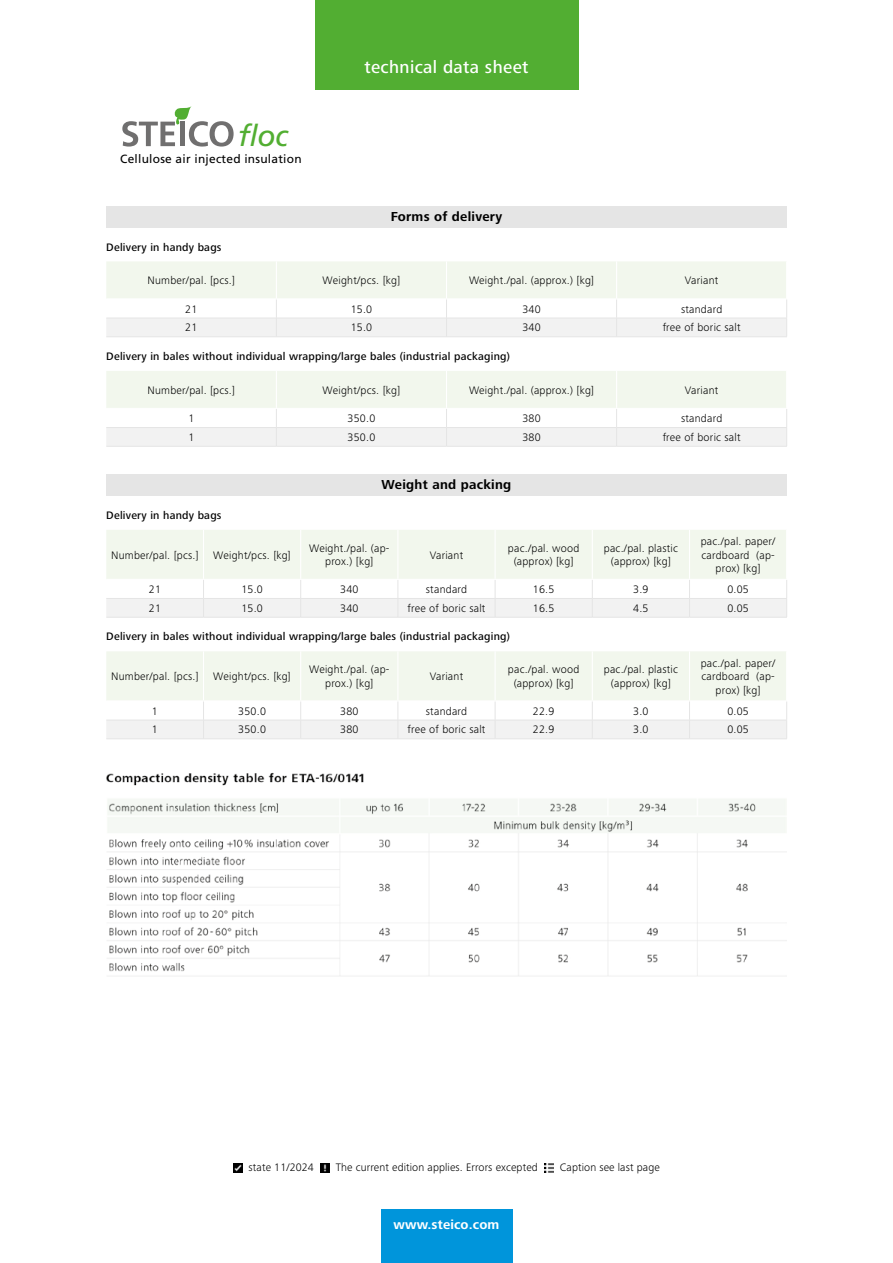
<style>
.page{position:relative;width:893px;height:1263px;background:#fff}
.page>*{position:absolute;margin:0;border:0;box-sizing:border-box;transform-origin:0 0}
.t1{font:italic 29.7px "Frutiger";color:#52ae32}
.t2{font:500 18px "Frutiger Next LTW1 G";letter-spacing:.02em;color:#fff}
.t3{font:700 13.5px "Frutiger Next LTW1 G";letter-spacing:.02em;color:#000}
.t4{font:700 13.5px "Frutiger Next LTW1 G";letter-spacing:.01em;color:#fff}
.t5{font:12px "Frutiger";letter-spacing:.02em;color:#000}
.t6{font:300 11.25px/13.5px "Frutiger Next LTW1 G";letter-spacing:.02em;color:#000;text-align:center}
.t7{font:500 11.25px "Frutiger Next LTW1 G";letter-spacing:.02em;color:#000}
</style>
<div class="page">
<svg style="left:122px;top:106px;width:112px;height:41px"></svg>
<div style="left:106px;top:206px;width:681px;height:21px;background:#e5e5e5"></div>
<svg style="left:106px;top:261px;width:681px;height:75px"></svg>
<hr style="left:106px;top:336px;width:170px;height:1px;background:#e5e5e5">
<hr style="left:276px;top:336px;width:170px;height:1px;background:#e5e5e5">
<hr style="left:446px;top:336px;width:171px;height:1px;background:#e5e5e5">
<hr style="left:617px;top:336px;width:170px;height:1px;background:#e5e5e5">
<svg style="left:106px;top:371px;width:681px;height:75px"></svg>
<hr style="left:106px;top:446px;width:170px;height:1px;background:#e5e5e5">
<hr style="left:276px;top:446px;width:170px;height:1px;background:#e5e5e5">
<hr style="left:446px;top:446px;width:171px;height:1px;background:#e5e5e5">
<hr style="left:617px;top:446px;width:170px;height:1px;background:#e5e5e5">
<div style="left:106px;top:475px;width:681px;height:21px;background:#e5e5e5"></div>
<svg style="left:106px;top:530px;width:681px;height:87px"></svg>
<hr style="left:106px;top:617px;width:97px;height:1px;background:#e5e5e5">
<hr style="left:203px;top:617px;width:98px;height:1px;background:#e5e5e5">
<hr style="left:301px;top:617px;width:97px;height:1px;background:#e5e5e5">
<hr style="left:398px;top:617px;width:97px;height:1px;background:#e5e5e5">
<hr style="left:495px;top:617px;width:97px;height:1px;background:#e5e5e5">
<hr style="left:592px;top:617px;width:97px;height:1px;background:#e5e5e5">
<hr style="left:689px;top:617px;width:98px;height:1px;background:#e5e5e5">
<svg style="left:106px;top:651px;width:681px;height:87px"></svg>
<hr style="left:106px;top:738px;width:97px;height:1px;background:#e5e5e5">
<hr style="left:203px;top:738px;width:98px;height:1px;background:#e5e5e5">
<hr style="left:301px;top:738px;width:97px;height:1px;background:#e5e5e5">
<hr style="left:398px;top:738px;width:97px;height:1px;background:#e5e5e5">
<hr style="left:495px;top:738px;width:97px;height:1px;background:#e5e5e5">
<hr style="left:592px;top:738px;width:97px;height:1px;background:#e5e5e5">
<hr style="left:689px;top:738px;width:98px;height:1px;background:#e5e5e5">
<img style="left:106px;top:772px;width:681px;height:204px">
<div style="left:315px;top:0;width:263px;height:89px;background:#52ae32"></div>
<div style="left:381px;top:1210px;width:131px;height:53px;background:#0095db"></div>
<svg style="left:233px;top:1163px;width:9px;height:9px"></svg>
<svg style="left:320px;top:1163px;width:10px;height:9px"></svg>
<svg style="left:544px;top:1163px;width:10px;height:9px"></svg>
<h1 class="t1" style="left:238px;top:119px;width:52px">floc</h1>
<p class="t5" style="left:120px;top:151px;width:183px">Cellulose air injected insulation</p>
<h2 class="t2" style="left:364px;top:56px;width:166px">technical data sheet</h2>
<p class="t3" style="left:391px;top:209px;width:113px">Forms of delivery</p>
<p class="t7" style="left:106px;top:240px;width:117px">Delivery in handy bags</p>
<p class="t6" style="left:148px;top:274px;width:89px">Number/pal. [pcs.]</p>
<p class="t6" style="left:323px;top:274px;width:79px">Weight/pcs. [kg]</p>
<p class="t6" style="left:469px;top:274px;width:127px">Weight./pal. (approx.) [kg]</p>
<p class="t6" style="left:685px;top:274px;width:35px">Variant</p>
<p class="t6" style="left:185px;top:302px;width:14px">21</p>
<p class="t6" style="left:351px;top:302px;width:23px">15.0</p>
<p class="t6" style="left:522px;top:302px;width:20px">340</p>
<p class="t6" style="left:681px;top:302px;width:43px">standard</p>
<p class="t6" style="left:185px;top:321px;width:14px">21</p>
<p class="t6" style="left:351px;top:321px;width:23px">15.0</p>
<p class="t6" style="left:522px;top:321px;width:20px">340</p>
<p class="t6" style="left:663px;top:321px;width:79px">free of boric salt</p>
<p class="t7" style="left:106px;top:350px;width:405px">Delivery in bales without individual wrapping/large bales (industrial packaging)</p>
<p class="t6" style="left:148px;top:383px;width:89px">Number/pal. [pcs.]</p>
<p class="t6" style="left:323px;top:383px;width:79px">Weight/pcs. [kg]</p>
<p class="t6" style="left:469px;top:383px;width:127px">Weight./pal. (approx.) [kg]</p>
<p class="t6" style="left:685px;top:383px;width:35px">Variant</p>
<p class="t6" style="left:188px;top:411px;width:7px">1</p>
<p class="t6" style="left:348px;top:411px;width:29px">350.0</p>
<p class="t6" style="left:522px;top:411px;width:20px">380</p>
<p class="t6" style="left:681px;top:411px;width:43px">standard</p>
<p class="t6" style="left:188px;top:430px;width:7px">1</p>
<p class="t6" style="left:348px;top:430px;width:29px">350.0</p>
<p class="t6" style="left:522px;top:430px;width:20px">380</p>
<p class="t6" style="left:663px;top:430px;width:79px">free of boric salt</p>
<p class="t3" style="left:382px;top:477px;width:131px">Weight and packing</p>
<p class="t7" style="left:106px;top:509px;width:117px">Delivery in handy bags</p>
<p class="t6" style="left:111px;top:548px;width:89px">Number/pal. [pcs.]</p>
<p class="t6" style="left:213px;top:548px;width:79px">Weight/pcs. [kg]</p>
<p class="t6" style="left:309px;top:541px;width:82px">Weight./pal. (ap&shy;prox.) [kg]</p>
<p class="t6" style="left:430px;top:548px;width:35px">Variant</p>
<p class="t6" style="left:508px;top:541px;width:73px">pac./pal. wood (approx) [kg]</p>
<p class="t6" style="left:604px;top:541px;width:76px">pac./pal. plastic (approx) [kg]</p>
<p class="t6" style="left:701px;top:535px;width:76px">pac./pal. paper/ cardboard (ap&shy;prox) [kg]</p>
<p class="t6" style="left:149px;top:582px;width:14px">21</p>
<p class="t6" style="left:241px;top:582px;width:23px">15.0</p>
<p class="t6" style="left:340px;top:582px;width:20px">340</p>
<p class="t6" style="left:426px;top:582px;width:43px">standard</p>
<p class="t6" style="left:533px;top:582px;width:23px">16.5</p>
<p class="t6" style="left:633px;top:582px;width:17px">3.9</p>
<p class="t6" style="left:727px;top:582px;width:23px">0.05</p>
<p class="t6" style="left:149px;top:601px;width:14px">21</p>
<p class="t6" style="left:241px;top:601px;width:23px">15.0</p>
<p class="t6" style="left:340px;top:601px;width:20px">340</p>
<p class="t6" style="left:407px;top:601px;width:79px">free of boric salt</p>
<p class="t6" style="left:533px;top:601px;width:23px">16.5</p>
<p class="t6" style="left:633px;top:601px;width:17px">4.5</p>
<p class="t6" style="left:727px;top:601px;width:23px">0.05</p>
<p class="t7" style="left:106px;top:630px;width:405px">Delivery in bales without individual wrapping/large bales (industrial packaging)</p>
<p class="t6" style="left:111px;top:670px;width:89px">Number/pal. [pcs.]</p>
<p class="t6" style="left:213px;top:670px;width:79px">Weight/pcs. [kg]</p>
<p class="t6" style="left:309px;top:663px;width:82px">Weight./pal. (ap&shy;prox.) [kg]</p>
<p class="t6" style="left:430px;top:670px;width:35px">Variant</p>
<p class="t6" style="left:508px;top:663px;width:73px">pac./pal. wood (approx) [kg]</p>
<p class="t6" style="left:604px;top:663px;width:76px">pac./pal. plastic (approx) [kg]</p>
<p class="t6" style="left:701px;top:656px;width:76px">pac./pal. paper/ cardboard (ap&shy;prox) [kg]</p>
<p class="t6" style="left:152px;top:704px;width:7px">1</p>
<p class="t6" style="left:238px;top:704px;width:29px">350.0</p>
<p class="t6" style="left:340px;top:704px;width:20px">380</p>
<p class="t6" style="left:426px;top:704px;width:43px">standard</p>
<p class="t6" style="left:533px;top:704px;width:23px">22.9</p>
<p class="t6" style="left:633px;top:704px;width:17px">3.0</p>
<p class="t6" style="left:727px;top:704px;width:23px">0.05</p>
<p class="t6" style="left:152px;top:723px;width:7px">1</p>
<p class="t6" style="left:238px;top:723px;width:29px">350.0</p>
<p class="t6" style="left:340px;top:723px;width:20px">380</p>
<p class="t6" style="left:407px;top:723px;width:79px">free of boric salt</p>
<p class="t6" style="left:533px;top:723px;width:23px">22.9</p>
<p class="t6" style="left:633px;top:723px;width:17px">3.0</p>
<p class="t6" style="left:727px;top:723px;width:23px">0.05</p>
<p class="t6" style="left:249px;top:1161px;width:67px">state 11/2024</p>
<p class="t6" style="left:336px;top:1161px;width:204px">The current edition applies. Errors excepted</p>
<p class="t6" style="left:560px;top:1161px;width:101px">Caption see last page</p>
<p class="t4" style="left:394px;top:1217px;width:107px">www.steico.com</p>
</div>
